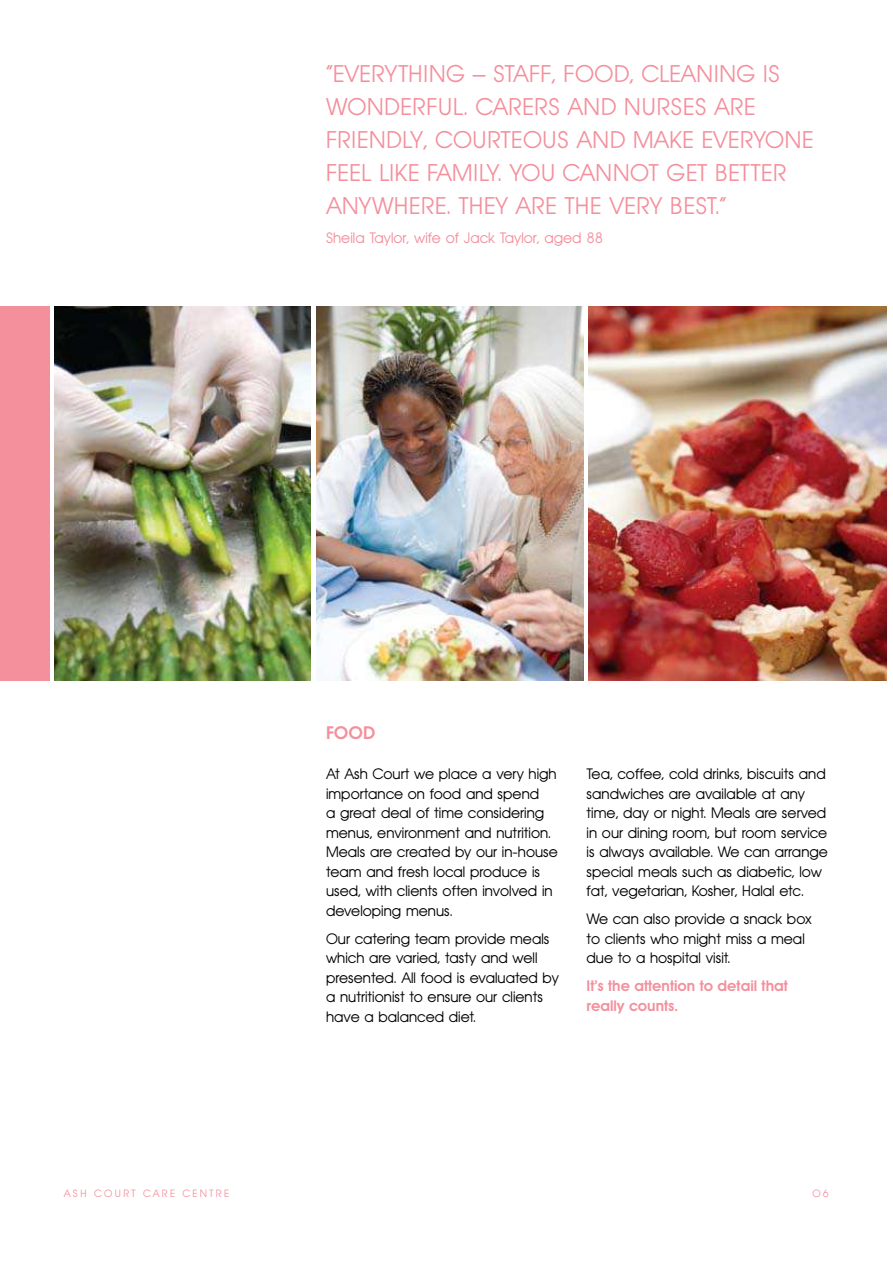
<style>
.page{position:relative;width:893px;height:1263px;background:#fff}
.page>*{position:absolute;margin:0;border:0;box-sizing:border-box;transform-origin:0 0}
.t1{font:24px/33px "Avant Garde BQ";letter-spacing:.02em;color:#f48f9c}
.t2{font:600 18px "Avant Garde BQ";color:#f48f9c}
.t3{font:15px/19.5px "Avant Garde BQ";color:#000}
.t4{font:600 15px/19.5px "Avant Garde BQ";color:#f48f9c}
.t5{font:15px "Avant Garde BQ";color:#f48f9c}
.t6{font:10.5px "Avant Garde BQ";letter-spacing:.22em;color:#f48f9c}
</style>
<div class="page">
<div style="left:0;top:306px;width:50px;height:374px;background:#f48f9c"></div>
<img style="left:316px;top:306px;width:267px;height:374px">
<img style="left:588px;top:306px;width:298px;height:374px">
<img style="left:55px;top:306px;width:255px;height:374px">
<h1 class="t1" style="left:326px;top:58px;width:489px">“EVERYTHING – STAFF, FOOD, CLEANING IS WONDERFUL. CARERS AND NURSES ARE FRIENDLY, COURTEOUS AND MAKE EVERYONE FEEL LIKE FAMILY. YOU CANNOT GET BETTER ANYWHERE. THEY ARE THE VERY BEST.”</h1>
<p class="t5" style="left:326px;top:230px;width:279px">Sheila Taylor, wife of Jack Taylor, aged 88</p>
<p class="t2" style="left:326px;top:724px;width:51px">FOOD</p>
<p class="t3" style="left:326px;top:765px;width:233px">At Ash Court we place a very high importance on food and spend<br>a great deal of time considering menus, environment and nutrition.<br>Meals are created by our in-house team and fresh local produce is used, with clients often involved in developing menus.</p>
<p class="t3" style="left:326px;top:929px;width:234px">Our catering team provide meals which are varied, tasty and well presented. All food is evaluated by a nutritionist to ensure our clients have a balanced diet.</p>
<p class="t3" style="left:587px;top:765px;width:243px">Tea, coffee, cold drinks, biscuits and sandwiches are available at any time, day or night. Meals are served in our dining room, but room service is always available. We can arrange special meals such as diabetic, low fat, vegetarian, Kosher, Halal etc.</p>
<p class="t3" style="left:587px;top:910px;width:227px">We can also provide a snack box to clients who might miss a meal due to a hospital visit.</p>
<p class="t4" style="left:587px;top:977px;width:203px">It’s the attention to detail that really counts.</p>
<p class="t6" style="left:64px;top:1188px;width:167px">ASH COURT CARE CENTRE</p>
<p class="t6" style="left:812px;top:1188px;width:18px">06</p>
</div>
